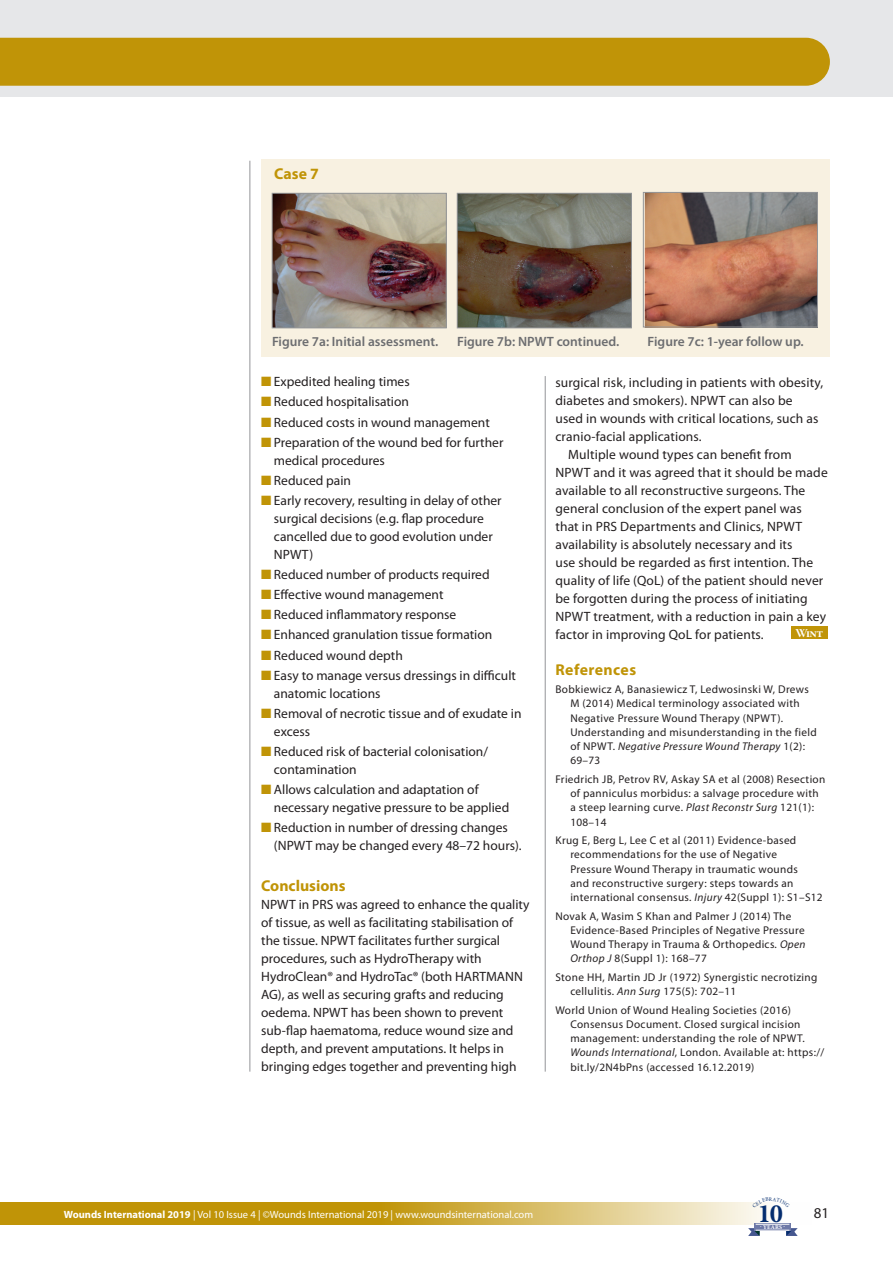
<style>
.page{position:relative;width:893px;height:1263px;background:#fff}
.page>*{position:absolute;margin:0;border:0;box-sizing:border-box;transform-origin:0 0}
.t1{font:700 26.4px "Minion Pro";color:#052d6f}
.t2{font:700 15.75px "Myriad Pro";color:#c09407}
.t3{font:700 15.75px "Myriad Pro";letter-spacing:.03em;color:#c09407}
.t4{font:13.5px/18px "Myriad Pro";color:#231f20}
.t5{font:600 13.5px "Myriad Pro";color:#6c6d70}
.t6{font:12px "Warnock Pro Bold Subh";color:#fff}
.t7{font:11.25px/14.2px "Myriad Pro";letter-spacing:.03em;color:#231f20}
.t8{font:10.5px "Myriad Pro";color:#fff}
.t9{font:700 5.85px "Minion Pro";letter-spacing:.04em;color:#fff}
.s1{color:#c09407}
.s2{font-style:italic}
.s3{font-weight:700}
.s4{font-family:"Myriad Pro";font-weight:400;font-size:15px;color:#231f20}
</style>
<div class="page">
<div style="left:0;top:0;width:893px;height:97px;background:#e6e7e9"></div>
<div style="left:791px;top:626px;width:36px;height:13px;background:#c09407"></div>
<div style="left:0;top:38px;width:830px;height:48px;background:#c09407"></div>
<div style="left:261px;top:159px;width:569px;height:198px;background:#f8f1e1"></div>
<img style="left:274px;top:195px;width:170px;height:131px">
<div style="left:272px;top:193px;width:174px;height:135px;border:1px solid #939598"></div>
<img style="left:459px;top:195px;width:171px;height:131px">
<div style="left:457px;top:193px;width:175px;height:135px;border:1px solid #939598"></div>
<img style="left:645px;top:194px;width:171px;height:131px">
<div style="left:643px;top:192px;width:175px;height:135px;border:1px solid #939598"></div>
<hr style="left:545px;top:376px;width:1px;height:695px;background:#939598">
<hr style="left:250px;top:161px;width:1px;height:910px;background:#939598">
<svg style="left:0;top:1202px;width:766px;height:23px;fill:#c09408"></svg>
<svg style="left:0;top:1203px;width:1px;height:22px"></svg>
<svg style="left:786px;top:1228px;width:12px;height:8px"></svg>
<svg style="left:754px;top:1223px;width:37px;height:8px"></svg>
<hr style="left:756px;top:1224px;width:33px;height:1px;background:#fff">
<hr style="left:756px;top:1230px;width:33px;height:1px;background:#fff">
<svg style="left:748px;top:1228px;width:12px;height:8px"></svg>
<svg style="left:752px;top:1202px;width:14px;height:6px"></svg>
<p class="t2" style="left:274px;top:163px;width:46px">Case 7</p>
<p class="t5" style="left:272px;top:332px;width:168px">Figure 7a: Initial assessment.</p>
<p class="t5" style="left:457px;top:332px;width:164px">Figure 7b: NPWT continued.</p>
<p class="t5" style="left:648px;top:332px;width:158px">Figure 7c: 1-year follow up.</p>
<p class="t4" style="left:261px;top:373px;width:150px"><span class="s1">■</span> Expedited healing times</p>
<p class="t4" style="left:261px;top:393px;width:149px"><span class="s1">■</span> Reduced hospitalisation</p>
<p class="t4" style="left:261px;top:413px;width:230px"><span class="s1">■</span> Reduced costs in wound management</p>
<p class="t4" style="left:274px;top:433px;width:231px;text-indent:-13px"><span class="s1">■</span> Preparation of the wound bed for further medical procedures</p>
<p class="t4" style="left:261px;top:471px;width:91px"><span class="s1">■</span> Reduced pain</p>
<p class="t4" style="left:274px;top:491px;width:229px;text-indent:-13px"><span class="s1">■</span> Early recovery, resulting in delay of other surgical decisions (e.g. flap procedure cancelled due to good evolution under<br>NPWT)</p>
<p class="t4" style="left:261px;top:565px;width:230px"><span class="s1">■</span> Reduced number of products required</p>
<p class="t4" style="left:261px;top:585px;width:184px"><span class="s1">■</span> Effective wound management</p>
<p class="t4" style="left:261px;top:606px;width:197px"><span class="s1">■</span> Reduced inflammatory response</p>
<p class="t4" style="left:261px;top:626px;width:233px"><span class="s1">■</span> Enhanced granulation tissue formation</p>
<p class="t4" style="left:261px;top:646px;width:143px"><span class="s1">■</span> Reduced wound depth</p>
<p class="t4" style="left:274px;top:666px;width:244px;text-indent:-13px"><span class="s1">■</span> Easy to manage versus dressings in difficult anatomic locations</p>
<p class="t4" style="left:274px;top:704px;width:249px;text-indent:-13px"><span class="s1">■</span> Removal of necrotic tissue and of exudate in excess</p>
<p class="t4" style="left:274px;top:742px;width:216px;text-indent:-13px"><span class="s1">■</span> Reduced risk of bacterial colonisation/ contamination</p>
<p class="t4" style="left:274px;top:780px;width:237px;text-indent:-13px"><span class="s1">■</span> Allows calculation and adaptation of necessary negative pressure to be applied</p>
<p class="t4" style="left:274px;top:818px;width:249px;text-indent:-13px"><span class="s1">■</span> Reduction in number of dressing changes (NPWT may be changed every 48–72 hours).</p>
<p class="t2" style="left:261px;top:875px;width:86px">Conclusions</p>
<p class="t4" style="left:261px;top:895px;width:270px">NPWT in PRS was agreed to enhance the quality of tissue, as well as facilitating stabilisation of the tissue. NPWT facilitates further surgical procedures, such as HydroTherapy with HydroClean® and HydroTac® (both HARTMANN AG), as well as securing grafts and reducing oedema. NPWT has been shown to prevent sub-flap haematoma, reduce wound size and depth, and prevent amputations. It helps in bringing edges together and preventing high</p>
<p class="t4" style="left:555px;top:373px;width:269px">surgical risk, including in patients with obesity,</p>
<p class="t4" style="left:555px;top:391px;width:239px">diabetes and smokers). NPWT can also be</p>
<p class="t4" style="left:555px;top:409px;width:265px">used in wounds with critical locations, such as</p>
<p class="t4" style="left:555px;top:427px;width:148px">cranio-facial applications.</p>
<p class="t4" style="left:568px;top:445px;width:225px">Multiple wound types can benefit from</p>
<p class="t4" style="left:555px;top:463px;width:274px">NPWT and it was agreed that it should be made</p>
<p class="t4" style="left:555px;top:481px;width:251px">available to all reconstructive surgeons. The</p>
<p class="t4" style="left:555px;top:499px;width:248px">general conclusion of the expert panel was</p>
<p class="t4" style="left:555px;top:517px;width:248px">that in PRS Departments and Clinics, NPWT</p>
<p class="t4" style="left:555px;top:535px;width:239px">availability is absolutely necessary and its</p>
<p class="t4" style="left:555px;top:553px;width:259px">use should be regarded as first intention. The</p>
<p class="t4" style="left:555px;top:571px;width:269px">quality of life (QoL) of the patient should never</p>
<p class="t4" style="left:555px;top:589px;width:254px">be forgotten during the process of initiating</p>
<p class="t4" style="left:555px;top:607px;width:272px">NPWT treatment, with a reduction in pain a key</p>
<p class="t4" style="left:555px;top:625px;width:210px">factor in improving QoL for patients.</p>
<p class="t6" style="left:795px;top:625px;width:29px">Wint</p>
<p class="t3" style="left:555px;top:659px;width:82px">References</p>
<p class="t7" style="left:570px;top:682px;width:248px;text-indent:-15px">Bobkiewicz A, Banasiewicz T, Ledwosinski W, Drews M (2014) Medical terminology associated with Negative Pressure Wound Therapy (NPWT).<br>Understanding and misunderstanding in the field of NPWT. <span class="s2">Negative Pressure Wound Therapy</span> 1(2):<br>69–73</p>
<p class="t7" style="left:570px;top:772px;width:256px;text-indent:-15px">Friedrich JB, Petrov RV, Askay SA et al (2008) Resection of panniculus morbidus: a salvage procedure with a steep learning curve. <span class="s2">Plast Reconstr Surg</span> 121(1):<br>108–14</p>
<p class="t7" style="left:570px;top:833px;width:254px;text-indent:-15px">Krug E, Berg L, Lee C et al (2011) Evidence-based recommendations for the use of Negative<br>Pressure Wound Therapy in traumatic wounds<br>and reconstructive surgery: steps towards an international consensus. <span class="s2">Injury</span> 42(Suppl 1): S1–S12</p>
<p class="t7" style="left:570px;top:908px;width:237px;text-indent:-15px">Novak A, Wasim S Khan and Palmer J (2014) The Evidence-Based Principles of Negative Pressure Wound Therapy in Trauma &amp; Orthopedics. <span class="s2">Open Orthop J</span> 8(Suppl 1): 168–77</p>
<p class="t7" style="left:570px;top:970px;width:248px;text-indent:-15px">Stone HH, Martin JD Jr (1972) Synergistic necrotizing cellulitis. <span class="s2">Ann Surg</span> 175(5): 702–11</p>
<p class="t7" style="left:570px;top:1003px;width:256px;text-indent:-15px">World Union of Wound Healing Societies (2016)<br>Consensus Document. Closed surgical incision management: understanding the role of NPWT.<br><span class="s2">Wounds International</span>, London. Available at: https:// bit.ly/2N4bPns (accessed 16.12.2019)</p>
<p class="t8" style="left:64px;top:1208px;width:471px"><span class="s3">Wounds International 2019</span> | Vol 10 Issue 4 | ©Wounds International 2019 | www.woundsinternational.com</p>
<h1 class="t1" style="left:758px;top:1194px;width:73px">10 <span class="s4">81</span></h1>
<p class="t9" style="left:760px;top:1223px;width:26px">. YEARS .</p>
</div>
